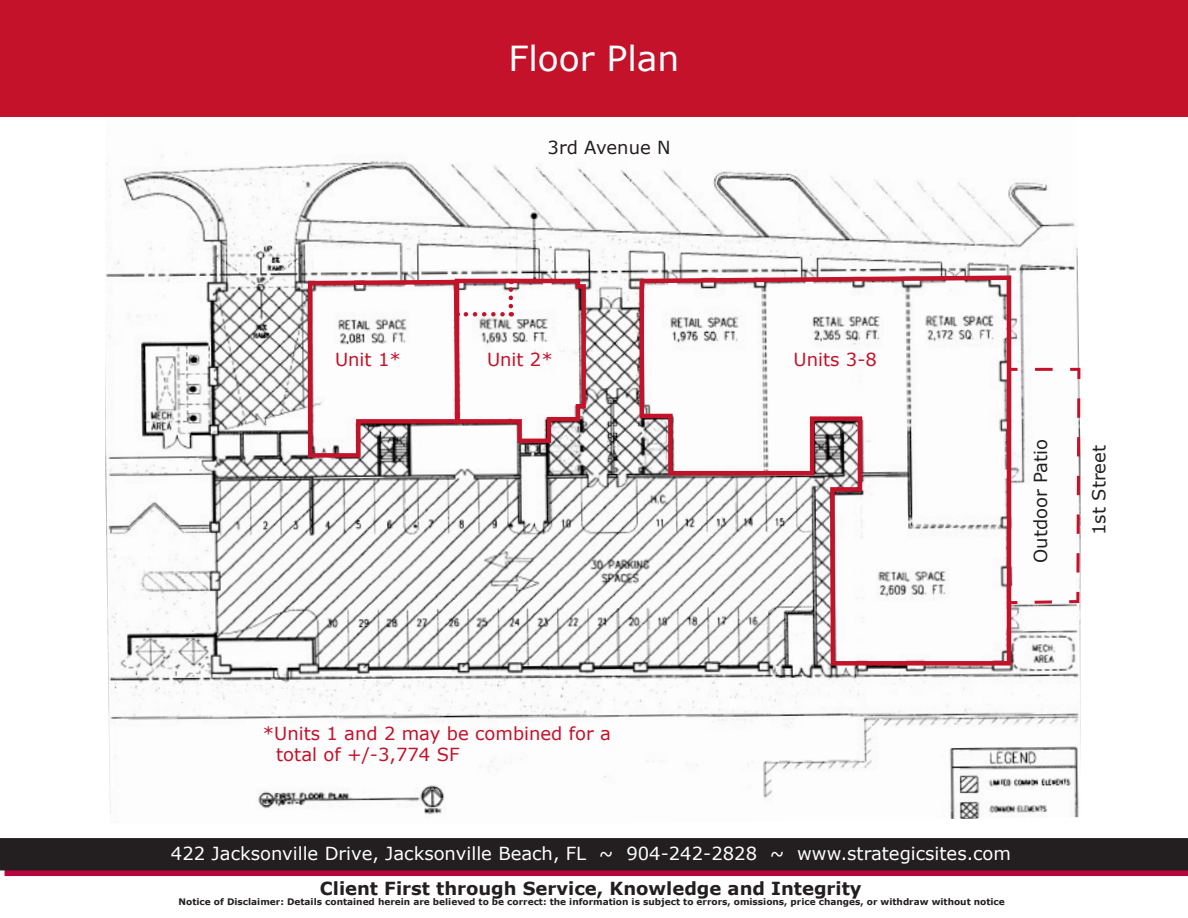
<style>
.page{position:relative;width:1188px;height:918px;background:#fff}
.page>*{position:absolute;margin:0;border:0;box-sizing:border-box;transform-origin:0 0}
.t1{font:34.5px "Verdana";color:#fff}
.t2{font:18px "Verdana";color:#fff}
.t3{font:18px "Verdana";color:#c31229}
.t4{font:700 18px "Verdana";color:#231f20}
.t5{font:18px "Verdana";color:#231f20}
.t6{font:700 9px "Verdana";color:#231f20}
</style>
<div class="page">
<img style="left:105px;top:155px;width:975px;height:664px">
<div style="left:0;top:0;width:1188px;height:117px;background:#c31229"></div>
<svg style="left:1014px;top:366px;width:67px;height:240px"></svg>
<div style="left:5px;top:869px;width:1182px;height:6px;background:#b9053d"></div>
<div style="left:5px;top:869px;width:1183px;height:7px;border:2px solid #b9053d"></div>
<div style="left:0;top:838px;width:1188px;height:32px;background:#231f20"></div>
<svg style="left:306px;top:276px;width:282px;height:184px"></svg>
<svg style="left:636px;top:273px;width:378px;height:395px"></svg>
<p class="t1" style="left:509px;top:35px;width:172px">Floor Plan</p>
<p class="t5" style="left:548px;top:135px;width:125px">3rd Avenue N</p>
<p class="t3" style="left:335px;top:347px;width:67px">Unit 1*</p>
<p class="t3" style="left:487px;top:347px;width:67px">Unit 2*</p>
<p class="t3" style="left:794px;top:348px;width:85px">Units 3-8</p>
<p class="t5" style="left:1028px;top:563px;width:125px;rotate:-90deg">Outdoor Patio</p>
<p class="t5" style="left:1087px;top:535px;width:91px;rotate:-90deg">1st Street</p>
<p class="t3" style="left:263px;top:721px;width:350px">*Units 1 and 2 may be combined for a</p>
<p class="t3" style="left:276px;top:742px;width:185px">total of +/-3,774 SF</p>
<p class="t2" style="left:171px;top:841px;width:842px">422 Jacksonville Drive, Jacksonville Beach, FL ~ 904-242-2828 ~ www.strategicsites.com</p>
<p class="t4" style="left:320px;top:876px;width:543px">Client First through Service, Knowledge and Integrity</p>
<p class="t6" style="left:179px;top:896px;width:828px">Notice of Disclaimer: Details contained herein are believed to be correct: the information is subject to errors, omissions, price changes, or withdraw without notice</p>
</div>
